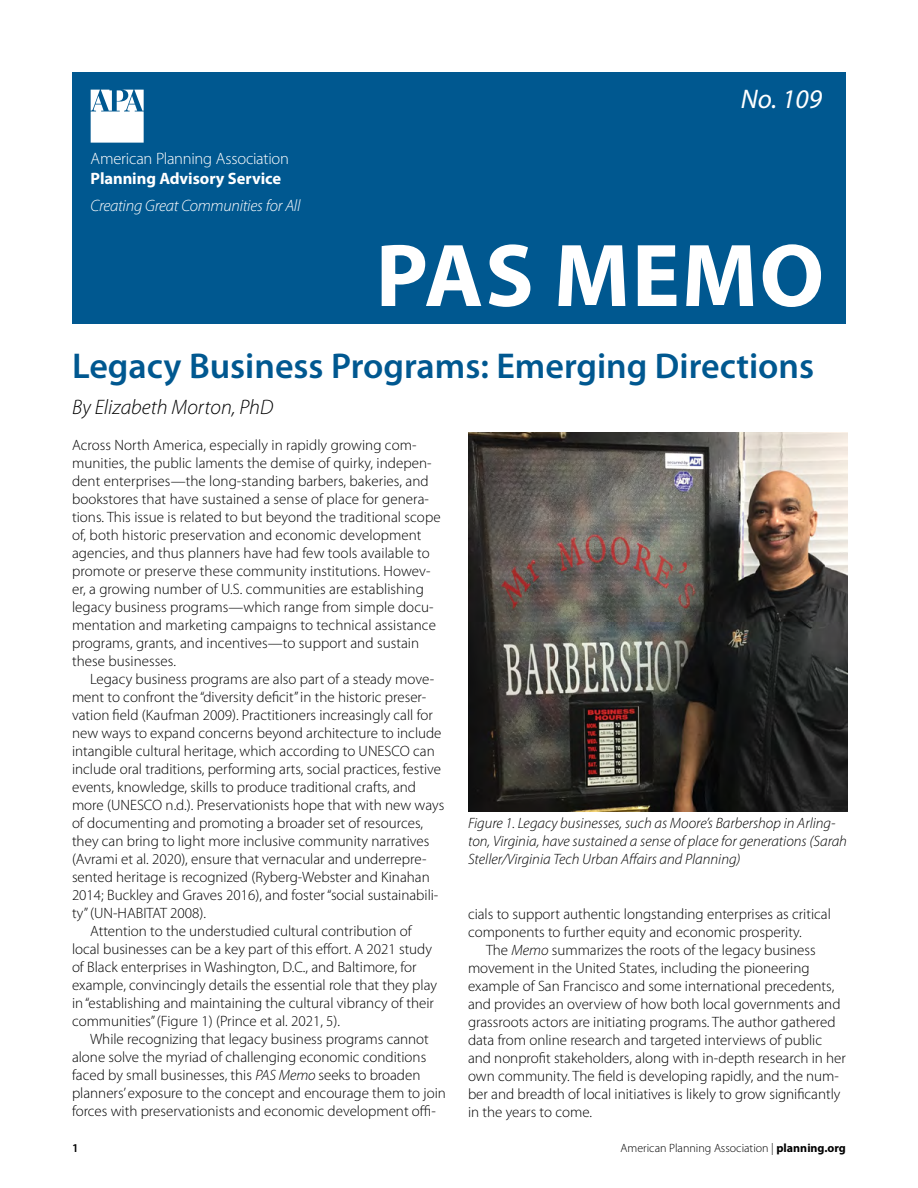
<style>
.page{position:relative;width:918px;height:1188px;background:#fff}
.page>*{position:absolute;margin:0;border:0;box-sizing:border-box;transform-origin:0 0}
.t1{font:700 90px "Myriad Pro";letter-spacing:.02em;color:#fff}
.main_head{font:600 36px "Myriad Pro";color:#005890}
.t2{font:italic 27px "Myriad Pro";color:#fff}
.Byline{font:italic 300 21px "Myriad Pro";color:#000}
.t3{font:italic 300 16.5px "Myriad Pro";letter-spacing:-.02em;color:#fff}
.t4{font:300 16.5px "Myriad Pro";letter-spacing:-.015em;color:#fff}
.t5{font:700 16.5px "Myriad Pro";letter-spacing:-.005em;color:#fff}
.body_copy{font:300 15px/18px "Myriad Pro";color:#000}
.Body_First{font:300 15px/18px "Myriad Pro";letter-spacing:.005em;color:#000}
.t6{font:italic 300 15px/18px "Myriad Pro";color:#000}
.t7{font:300 12px "Myriad Pro";color:#000}
.t8{font:600 12px "Myriad Pro";color:#000}
.s1{font-style:italic}
.s2{font-weight:700}
</style>
<div class="page">
<div style="left:72px;top:72px;width:774px;height:252px;background:#005890"></div>
<svg style="left:91px;top:90px;width:53px;height:53px;background:#d6e4ed"></svg>
<img style="left:468px;top:432px;width:379px;height:379px">
<p class="t4" style="left:91px;top:149px;width:200px">American Planning Association</p>
<p class="t5" style="left:91px;top:169px;width:192px">Planning Advisory Service</p>
<p class="t3" style="left:91px;top:196px;width:211px">Creating Great Communities for All</p>
<h3 class="t2" style="left:741px;top:84px;width:83px">No. 109</h3>
<h1 class="t1" style="left:376px;top:225px;width:450px">PAS MEMO</h1>
<h1 class="main_head" style="left:72px;top:346px;width:744px">Legacy Business Programs: Emerging Directions</h1>
<p class="Byline" style="left:72px;top:396px;width:203px">By Elizabeth Morton, PhD</p>
<p class="Body_First" style="left:72px;top:436px;width:370px">Across North America, especially in rapidly growing com&shy;munities, the public laments the demise of quirky, indepen&shy;dent enterprises—the long-standing barbers, bakeries, and bookstores that have sustained a sense of place for genera&shy;tions. This issue is related to but beyond the traditional scope of, both historic preservation and economic development agencies, and thus planners have had few tools available to promote or preserve these community institutions. Howev&shy;er, a growing number of U.S. communities are establishing legacy business programs—which range from simple docu&shy;mentation and marketing campaigns to technical assistance programs, grants, and incentives—to support and sustain these businesses.</p>
<p class="body_copy" style="left:72px;top:670px;width:374px;text-indent:18px">Legacy business programs are also part of a steady move&shy;ment to confront the “diversity deficit” in the historic preser&shy;vation field (Kaufman 2009). Practitioners increasingly call for new ways to expand concerns beyond architecture to include intangible cultural heritage, which according to UNESCO can include oral traditions, performing arts, social practices, festive events, knowledge, skills to produce traditional crafts, and more (UNESCO n.d.). Preservationists hope that with new ways of documenting and promoting a broader set of resources, they can bring to light more inclusive community narratives (Avrami et al. 2020), ensure that vernacular and underrepre&shy;sented heritage is recognized (Ryberg-Webster and Kinahan 2014; Buckley and Graves 2016), and foster “social sustainabili&shy;ty” (UN-HABITAT 2008).</p>
<p class="body_copy" style="left:72px;top:922px;width:367px;text-indent:18px">Attention to the understudied cultural contribution of local businesses can be a key part of this effort. A 2021 study of Black enterprises in Washington, D.C., and Baltimore, for example, convincingly details the essential role that they play in “establishing and maintaining the cultural vibrancy of their communities” (Figure 1) (Prince et al. 2021, 5).</p>
<p class="body_copy" style="left:72px;top:1030px;width:375px;text-indent:18px">While recognizing that legacy business programs cannot alone solve the myriad of challenging economic conditions faced by small businesses, this <span class="s1">PAS Memo</span> seeks to broaden planners’ exposure to the concept and encourage them to join forces with preservationists and economic development offi-</p>
<p class="t6" style="left:468px;top:815px;width:381px">Figure 1. Legacy businesses, such as Moore’s Barbershop in Arling&shy;ton, Virginia, have sustained a sense of place for generations (Sarah<br>Steller/Virginia Tech Urban Affairs and Planning)</p>
<p class="body_copy" style="left:468px;top:905px;width:364px">cials to support authentic longstanding enterprises as critical components to further equity and economic prosperity.</p>
<p class="body_copy" style="left:468px;top:941px;width:379px;text-indent:18px">The <span class="s1">Memo</span> summarizes the roots of the legacy business movement in the United States, including the pioneering example of San Francisco and some international precedents, and provides an overview of how both local governments and grassroots actors are initiating programs. The author gathered data from online research and targeted interviews of public and nonprofit stakeholders, along with in-depth research in her own community. The field is developing rapidly, and the num&shy;ber and breadth of local initiatives is likely to grow significantly in the years to come.</p>
<p class="t8" style="left:72px;top:1141px;width:8px">1</p>
<p class="t7" style="left:621px;top:1141px;width:227px">American Planning Association | <span class="s2">planning.org</span></p>
</div>
